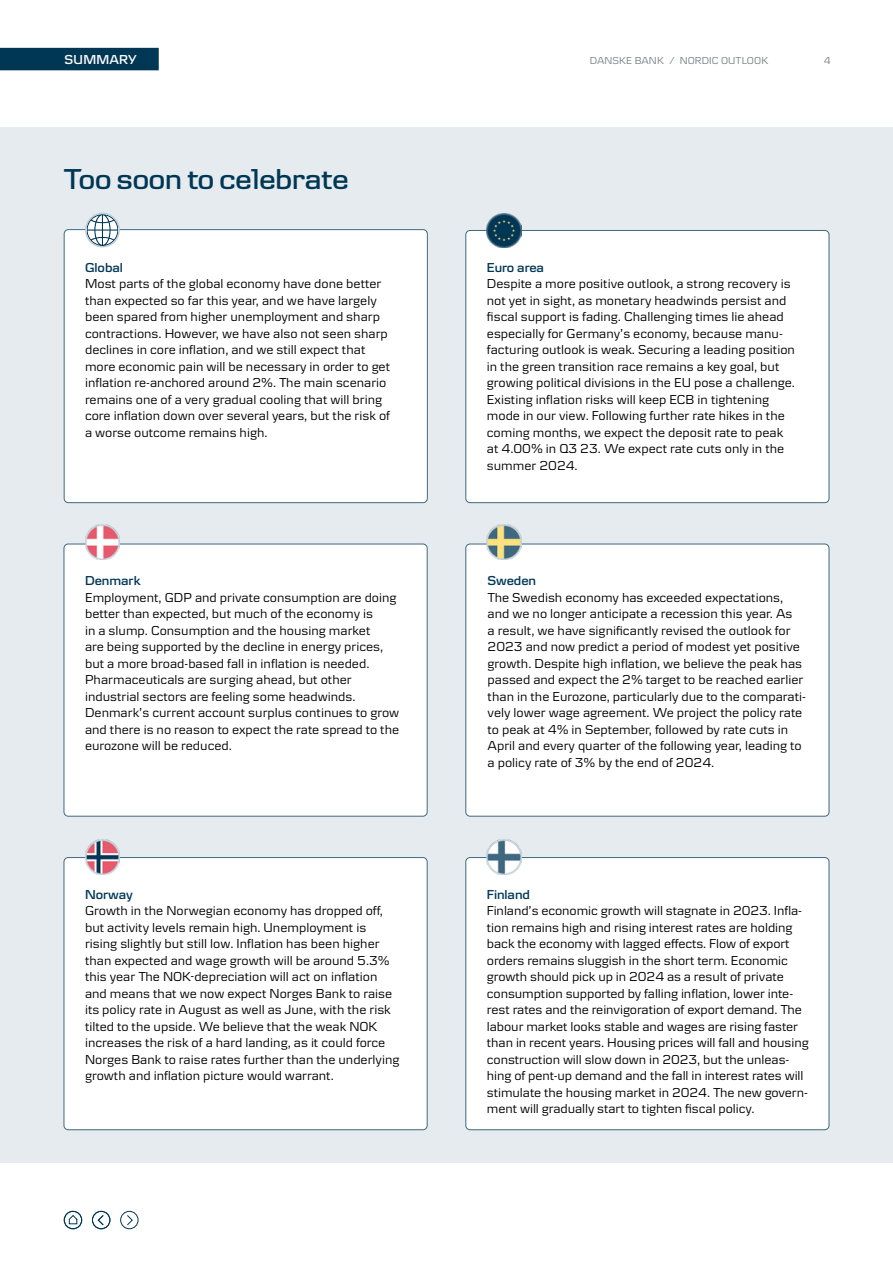
<style>
.page{position:relative;width:893px;height:1263px;background:#fff}
.page>*{position:absolute;margin:0;border:0;box-sizing:border-box;transform-origin:0 0}
.t1{font:600 30px "Danske Headline";color:#003755}
.t2{font:13.5px/16.5px "Danske Textv 2";color:#000}
.t3{font:600 13.5px "Danske Textv 2";letter-spacing:-.005em;color:#003755}
.t4{font:600 13.5px "Danske Textv 2";letter-spacing:.01em;color:#fff}
.t5{font:10.5px "Danske Textv 2";letter-spacing:.005em;color:#7b8185}
</style>
<div class="page">
<div style="left:64px;top:1211px;width:18px;height:18px;border:1px solid #003755;border-radius:50%"></div>
<svg style="left:69px;top:1215px;width:9px;height:9px"></svg>
<div style="left:92px;top:1211px;width:18px;height:18px;border:1px solid #003755;border-radius:50%"></div>
<svg style="left:97px;top:1215px;width:7px;height:11px"></svg>
<div style="left:120px;top:1211px;width:18px;height:18px;border:1px solid #003755;border-radius:50%"></div>
<svg style="left:127px;top:1215px;width:6px;height:11px"></svg>
<div style="left:0;top:128px;width:893px;height:1035px;background:#e5ebee"></div>
<div style="left:0;top:48px;width:159px;height:22px;background:#003755"></div>
<div style="left:64px;top:230px;width:363px;height:273px;background:#fff;border-radius:4px"></div>
<div style="left:64px;top:229px;width:364px;height:274px;border:1px solid #406980;border-radius:4px"></div>
<div style="left:64px;top:544px;width:363px;height:272px;background:#fff;border-radius:4px"></div>
<div style="left:64px;top:544px;width:363px;height:272px;border:1px solid #406980;border-radius:4px"></div>
<div style="left:64px;top:857px;width:363px;height:273px;background:#fff;border-radius:4px"></div>
<div style="left:64px;top:857px;width:363px;height:273px;border:1px solid #406980;border-radius:4px"></div>
<div style="left:466px;top:230px;width:363px;height:273px;background:#fff;border-radius:4px"></div>
<div style="left:466px;top:230px;width:363px;height:273px;border:1px solid #406980;border-radius:4px"></div>
<div style="left:466px;top:544px;width:363px;height:272px;background:#fff;border-radius:4px"></div>
<div style="left:466px;top:544px;width:363px;height:272px;border:1px solid #406980;border-radius:4px"></div>
<div style="left:466px;top:857px;width:363px;height:273px;background:#fff;border-radius:4px"></div>
<div style="left:466px;top:857px;width:363px;height:273px;border:1px solid #406980;border-radius:4px"></div>
<img style="left:85px;top:524px;width:35px;height:35px">
<img style="left:85px;top:840px;width:35px;height:35px">
<img style="left:487px;top:213px;width:35px;height:35px">
<img style="left:487px;top:524px;width:35px;height:35px">
<img style="left:487px;top:840px;width:35px;height:35px">
<svg style="left:88px;top:214px;width:29px;height:32px"></svg>
<div style="left:85px;top:213px;width:35px;height:34px;border:2px solid #bfcdd4;border-radius:50%"></div>
<p class="t4" style="left:65px;top:52px;width:74px">SUMMARY</p>
<p class="t5" style="left:590px;top:55px;width:180px">DANSKE BANK / NORDIC OUTLOOK</p>
<p class="t5" style="left:824px;top:55px;width:8px">4</p>
<h1 class="t1" style="left:64px;top:162px;width:286px">Too soon to celebrate</h1>
<p class="t3" style="left:85px;top:260px;width:39px">Global</p>
<p class="t2" style="left:85px;top:275px;width:307px">Most parts of the global economy have done better than expected so far this year, and we have largely been spared from higher unemployment and sharp contractions. However, we have also not seen sharp declines in core inflation, and we still expect that more economic pain will be necessary in order to get inflation re-anchored around 2%. The main scenario remains one of a very gradual cooling that will bring core inflation down over several years, but the risk of a worse outcome remains high.</p>
<p class="t3" style="left:85px;top:573px;width:57px">Denmark</p>
<p class="t2" style="left:85px;top:589px;width:316px">Employment, GDP and private consumption are doing better than expected, but much of the economy is<br>in a slump. Consumption and the housing market<br>are being supported by the decline in energy prices, but a more broad-based fall in inflation is needed.<br>Pharmaceuticals are surging ahead, but other industrial sectors are feeling some headwinds.<br>Denmark’s current account surplus continues to grow and there is no reason to expect the rate spread to the eurozone will be reduced.</p>
<p class="t3" style="left:85px;top:887px;width:49px">Norway</p>
<p class="t2" style="left:85px;top:902px;width:316px">Growth in the Norwegian economy has dropped off, but activity levels remain high. Unemployment is rising slightly but still low. Inflation has been higher than expected and wage growth will be around 5.3% this year The NOK-depreciation will act on inflation and means that we now expect Norges Bank to raise its policy rate in August as well as June, with the risk tilted to the upside. We believe that the weak NOK increases the risk of a hard landing, as it could force Norges Bank to raise rates further than the underlying growth and inflation picture would warrant.</p>
<p class="t3" style="left:487px;top:260px;width:59px">Euro area</p>
<p class="t2" style="left:487px;top:275px;width:310px">Despite a more positive outlook, a strong recovery is not yet in sight, as monetary headwinds persist and fiscal support is fading. Challenging times lie ahead especially for Germany’s economy, because manu&shy;facturing outlook is weak. Securing a leading position in the green transition race remains a key goal, but growing political divisions in the EU pose a challenge.<br>Existing inflation risks will keep ECB in tightening mode in our view. Following further rate hikes in the coming months, we expect the deposit rate to peak at 4.00% in Q3 23. We expect rate cuts only in the summer 2024.</p>
<p class="t3" style="left:488px;top:573px;width:50px">Sweden</p>
<p class="t2" style="left:488px;top:589px;width:320px">The Swedish economy has exceeded expectations, and we no longer anticipate a recession this year. As<br>a result, we have significantly revised the outlook for 2023 and now predict a period of modest yet positive growth. Despite high inflation, we believe the peak has passed and expect the 2% target to be reached earlier than in the Eurozone, particularly due to the comparati&shy;vely lower wage agreement. We project the policy rate to peak at 4% in September, followed by rate cuts in April and every quarter of the following year, leading to a policy rate of 3% by the end of 2024.</p>
<p class="t3" style="left:487px;top:886px;width:45px">Finland</p>
<p class="t2" style="left:487px;top:902px;width:323px">Finland’s economic growth will stagnate in 2023. Infla&shy;tion remains high and rising interest rates are holding back the economy with lagged effects. Flow of export orders remains sluggish in the short term. Economic growth should pick up in 2024 as a result of private consumption supported by falling inflation, lower inte&shy;rest rates and the reinvigoration of export demand. The labour market looks stable and wages are rising faster than in recent years. Housing prices will fall and housing construction will slow down in 2023, but the unleas&shy;hing of pent-up demand and the fall in interest rates will stimulate the housing market in 2024. The new govern&shy;ment will gradually start to tighten fiscal policy.</p>
</div>
